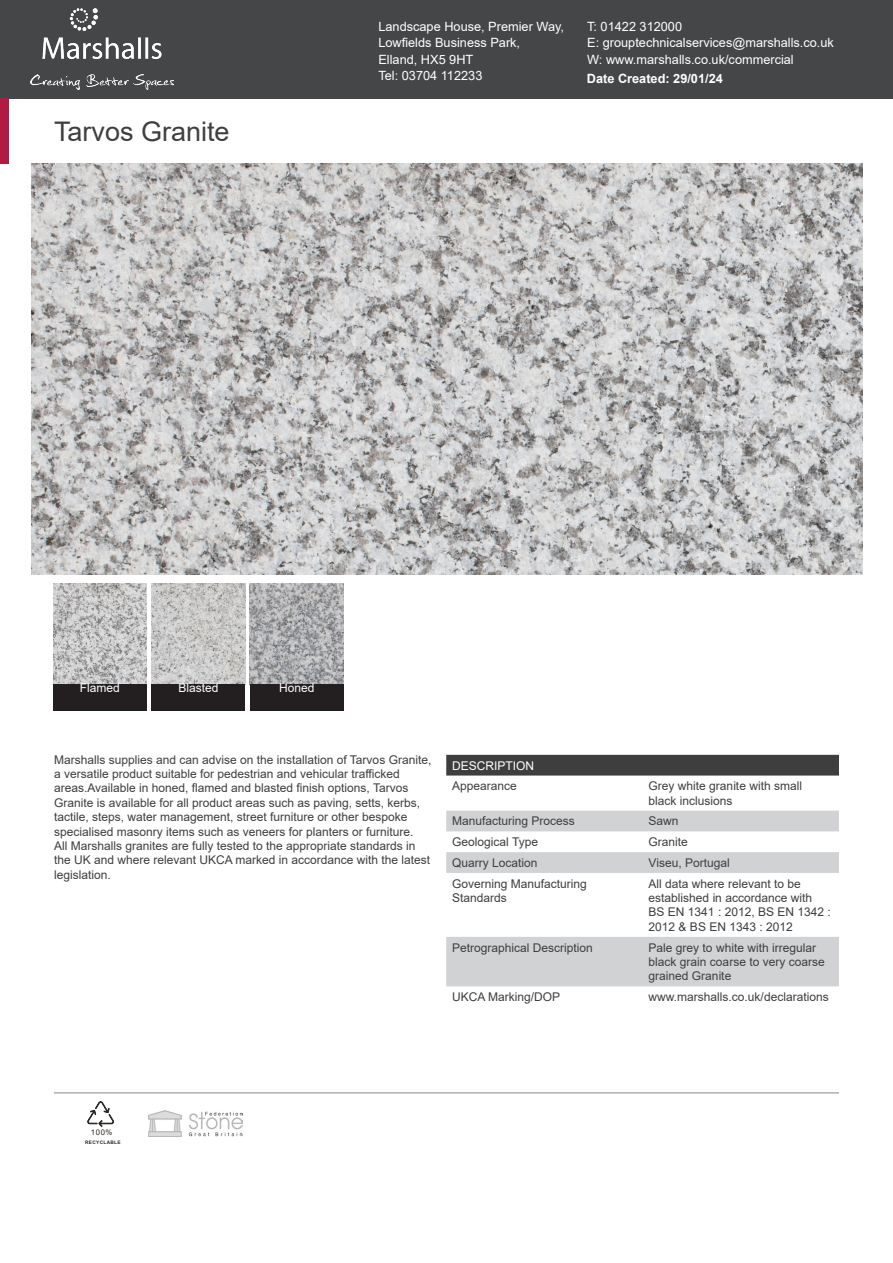
<style>
.page{position:relative;width:893px;height:1263px;background:#fff}
.page>*{position:absolute;margin:0;border:0;box-sizing:border-box;transform-origin:0 0}
.Column_1{font:27px "Arial";color:#3e3e3f}
.Address{font:12.75px "Arial";color:#fff}
.t1{font:700 12.75px "Arial";color:#fff}
.Column_1-2{font:12px/14.4px "Arial";color:#3e3e3f}
.Table_Header{font:12px "Arial";color:#fff}
.t2{font:7.8px "Arial";color:#2d2926}
.t3{font:700 4.8px "Arial";letter-spacing:.075em;color:#2d2926}
</style>
<div class="page">
<div style="left:0;top:0;width:893px;height:98px;background:#454647"></div>
<img style="left:31px;top:9px;width:143px;height:81px">
<div style="left:446px;top:755px;width:393px;height:20px;background:#3e3e3f"></div>
<svg style="left:446px;top:811px;width:393px;height:175px;fill:#d1d2d4"></svg>
<hr style="left:54px;top:1092px;width:785px;height:1px;background:#939598">
<svg style="left:87px;top:1101px;width:27px;height:26px"></svg>
<img style="left:148px;top:1110px;width:95px;height:26px">
<div style="left:0;top:98px;width:9px;height:66px;background:#b11b43"></div>
<img style="left:32px;top:164px;width:831px;height:411px">
<img style="left:53px;top:583px;width:94px;height:101px">
<img style="left:151px;top:583px;width:94px;height:101px">
<img style="left:250px;top:583px;width:94px;height:101px">
<div style="left:53px;top:684px;width:94px;height:27px;background:#231f20"></div>
<div style="left:151px;top:684px;width:94px;height:27px;background:#231f20"></div>
<div style="left:250px;top:684px;width:94px;height:27px;background:#231f20"></div>
<p class="Column_1" style="left:54px;top:113px;width:177px">Tarvos Granite</p>
<p class="Address" style="left:378px;top:17px;width:187px">Landscape House, Premier Way,</p>
<p class="Address" style="left:378px;top:34px;width:143px">Lowfields Business Park,</p>
<p class="Address" style="left:378px;top:50px;width:96px">Elland, HX5 9HT</p>
<p class="Address" style="left:378px;top:67px;width:105px">Tel: 03704 112233</p>
<p class="Address" style="left:587px;top:17px;width:96px">T: 01422 312000</p>
<p class="Address" style="left:587px;top:34px;width:248px">E: grouptechnicalservices@marshalls.co.uk</p>
<p class="Address" style="left:587px;top:50px;width:208px">W: www.marshalls.co.uk/commercial</p>
<p class="t1" style="left:587px;top:69px;width:138px">Date Created: 29/01/24</p>
<p class="Table_Header" style="left:80px;top:680px;width:42px">Flamed</p>
<p class="Table_Header" style="left:178px;top:680px;width:42px">Blasted</p>
<p class="Table_Header" style="left:279px;top:680px;width:37px">Honed</p>
<p class="Column_1-2" style="left:54px;top:752px;width:379px">Marshalls supplies and can advise on the installation of Tarvos Granite, a versatile product suitable for pedestrian and vehicular trafficked areas.Available in honed, flamed and blasted finish options, Tarvos Granite is available for all product areas such as paving, setts, kerbs, tactile, steps, water management, street furniture or other bespoke specialised masonry items such as veneers for planters or furniture.<br>All Marshalls granites are fully tested to the appropriate standards in the UK and where relevant UKCA marked in accordance with the latest legislation.</p>
<p class="Table_Header" style="left:452px;top:757px;width:84px">DESCRIPTION</p>
<p class="Column_1-2" style="left:452px;top:779px;width:66px">Appearance</p>
<p class="Column_1-2" style="left:649px;top:779px;width:155px">Grey white granite with small black inclusions</p>
<p class="Column_1-2" style="left:452px;top:814px;width:124px">Manufacturing Process</p>
<p class="Column_1-2" style="left:649px;top:814px;width:32px">Sawn</p>
<p class="Column_1-2" style="left:452px;top:835px;width:87px">Geological Type</p>
<p class="Column_1-2" style="left:649px;top:835px;width:41px">Granite</p>
<p class="Column_1-2" style="left:452px;top:855px;width:87px">Quarry Location</p>
<p class="Column_1-2" style="left:649px;top:855px;width:83px">Viseu, Portugal</p>
<p class="Column_1-2" style="left:452px;top:876px;width:136px">Governing Manufacturing<br>Standards</p>
<p class="Column_1-2" style="left:649px;top:876px;width:184px">All data where relevant to be established in accordance with<br>BS EN 1341 : 2012, BS EN 1342 :<br>2012 &amp; BS EN 1343 : 2012</p>
<p class="Column_1-2" style="left:452px;top:940px;width:142px">Petrographical Description</p>
<p class="Column_1-2" style="left:649px;top:940px;width:178px">Pale grey to white with irregular black grain coarse to very coarse grained Granite</p>
<p class="Column_1-2" style="left:452px;top:990px;width:110px">UKCA Marking/DOP</p>
<p class="Column_1-2" style="left:649px;top:990px;width:182px">www.marshalls.co.uk/declarations</p>
<p class="t2" style="left:91px;top:1127px;width:23px">100%</p>
<p class="t3" style="left:85px;top:1139px;width:37px">RECYCLABLE</p>
</div>
